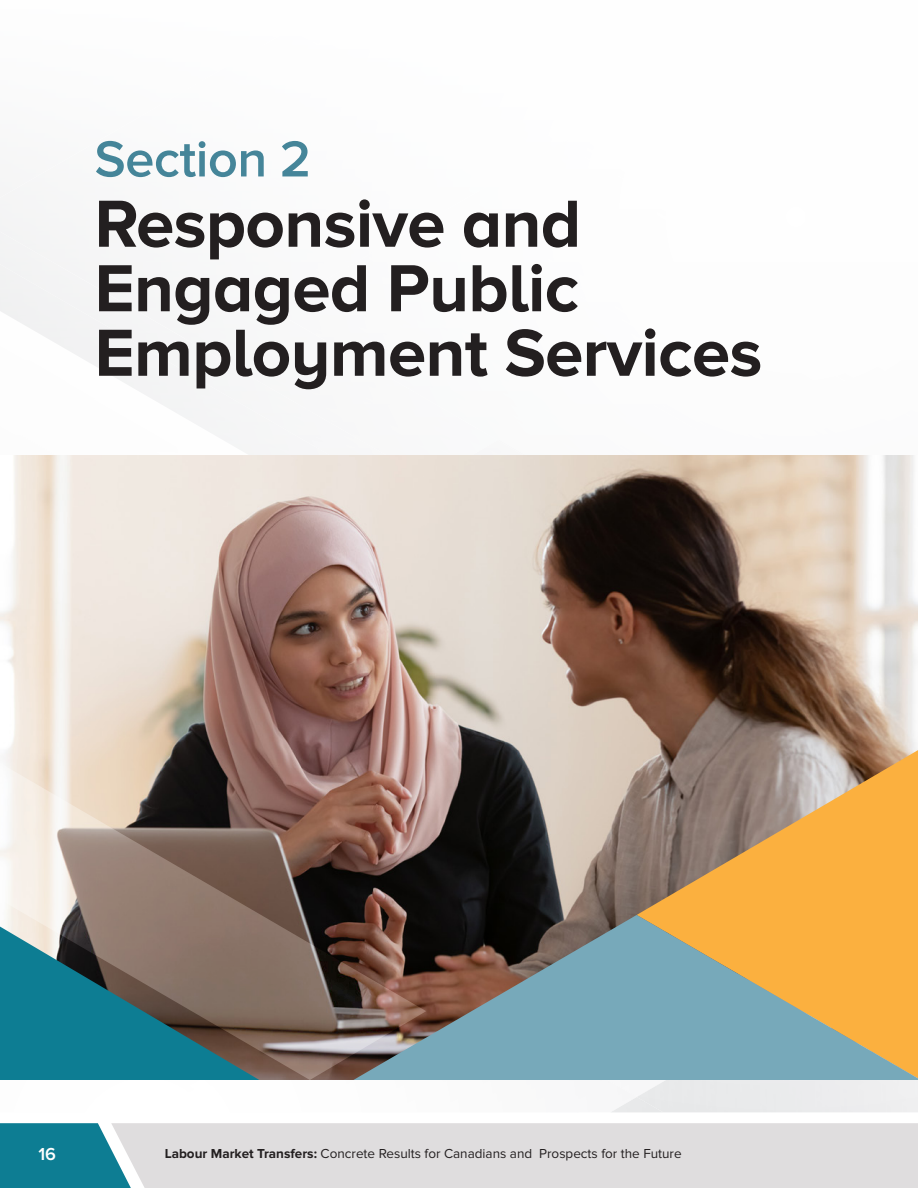
<style>
.page{position:relative;width:918px;height:1188px;background:#fff}
.page>*{position:absolute;margin:0;border:0;box-sizing:border-box;transform-origin:0 0}
.t1{font:700 69px/64.5px "Proxima Nova A";letter-spacing:-.01em;color:#231f20}
.t2{font:600 52.5px "Proxima Nova A";letter-spacing:-.01em;color:#458599}
.t3{font:600 18px "Proxima Nova A";color:#fff}
.t4{font:13.5px "Proxima Nova";color:#231f20}
.s1{font-weight:700}
</style>
<div class="page">
<div style="left:0;top:1123px;width:111px;height:65px;background:#0d7d93"></div>
<div style="left:111px;top:1123px;width:807px;height:65px;background:#dfddde"></div>
<div style="left:56px;top:240px;width:143px;height:100px;background:#f5f5f6"></div>
<div style="left:0;top:200px;width:58px;height:65px;background:#f4f4f5"></div>
<img style="left:197px;top:268px;width:204px;height:142px">
<img style="left:184px;top:338px;width:15px;height:9px">
<img style="left:306px;top:409px;width:104px;height:47px">
<img style="left:343px;top:256px;width:58px;height:137px">
<img style="left:273px;top:269px;width:72px;height:83px">
<img style="left:612px;top:1097px;width:51px;height:15px">
<img style="left:0;top:456px;width:918px;height:459px">
<svg style="left:637px;top:750px;width:281px;height:165px;background:#c7995d"></svg>
<svg style="left:426px;top:915px;width:492px;height:165px;background:#959981"></svg>
<svg style="left:0;top:755px;width:426px;height:325px;background:#76746f"></svg>
<h2 class="t2" style="left:94px;top:129px;width:218px">Section 2</h2>
<h1 class="t1" style="left:94px;top:190px;width:669px">Responsive and<br>Engaged Public<br>Employment Services</h1>
<h3 class="t3" style="left:38px;top:1144px;width:19px">16</h3>
<p class="t4" style="left:165px;top:1146px;width:518px"><span class="s1">Labour Market Transfers:</span> Concrete Results for Canadians and Prospects for the Future</p>
</div>
